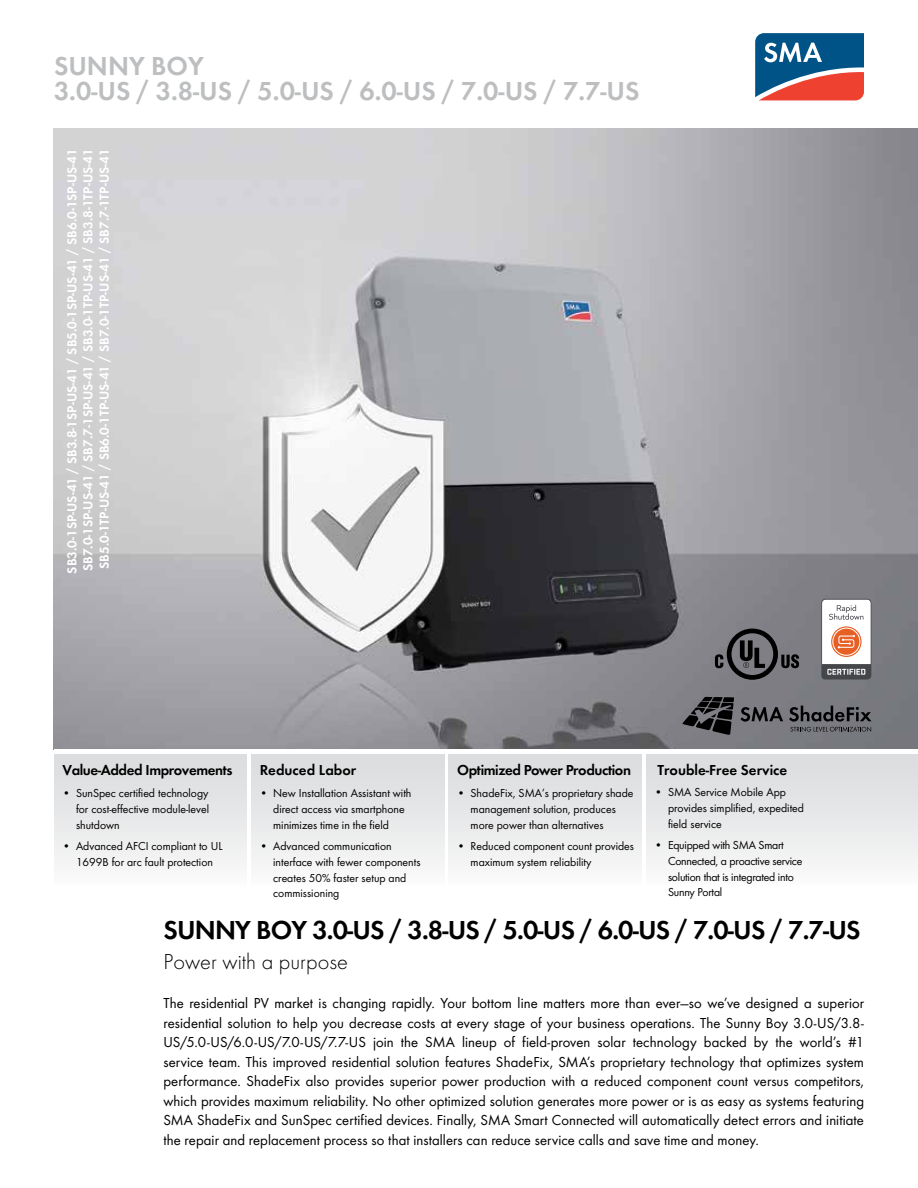
<style>
.page{position:relative;width:918px;height:1188px;background:#fff}
.page>*{position:absolute;margin:0;border:0;box-sizing:border-box;transform-origin:0 0}
.t1{font:600 27px "SMA Futura Global";letter-spacing:-.03em;color:#000}
.t2{font:600 27px/25.5px "SMA Futura Global";color:#bcbec0}
.t3{font:22.5px "SMA Futura Global Light";color:#000}
.t4{font:15px/19.5px "SMA Futura Global";letter-spacing:.005em;color:#000;text-align:justify}
.t5{font:600 15px "SMA Futura Global";letter-spacing:-.025em;color:#000}
.t6{font:600 15px "SMA Futura Global";color:#000}
.t7{font:600 13.5px/16.2px "SMA Futura Global";color:#fff;text-align:justify}
.t8{font:12px/15.8px "SMA Futura Global";color:#000}
.t9{font:12px/15.8px "SMA Futura Global";letter-spacing:-.02em;color:#000}
</style>
<div class="page">
<img style="left:54px;top:129px;width:864px;height:620px">
<div style="left:54px;top:752px;width:193px;height:135px;background:linear-gradient(to bottom,#d8dadb,#fafafa)"></div>
<div style="left:449px;top:752px;width:193px;height:135px;background:linear-gradient(to bottom,#d8dadb,#fafafa)"></div>
<div style="left:646px;top:752px;width:272px;height:135px;background:linear-gradient(to bottom,#d8dadb,#fafafa)"></div>
<div style="left:251px;top:752px;width:193px;height:135px;background:linear-gradient(to bottom,#d8dadb,#fafafa)"></div>
<svg style="left:715px;top:629px;width:84px;height:51px;background:#5a5a5e"></svg>
<hr style="left:54px;top:749px;width:864px;height:4px;background:#fff">
<svg style="left:821px;top:599px;width:50px;height:81px"></svg>
<svg style="left:683px;top:697px;width:51px;height:38px;background:#404043"></svg>
<svg style="left:789px;top:706px;width:82px;height:26px;background:#57575c"></svg>
<svg style="left:740px;top:707px;width:43px;height:15px"></svg>
<svg style="left:755px;top:33px;width:109px;height:67px;background:#666781"></svg>
<h1 class="t2" style="left:54px;top:53px;width:587px">SUNNY BOY<br>3.0-US / 3.8-US / 5.0-US / 6.0-US / 7.0-US / 7.7-US</h1>
<p class="t7" style="left:64px;top:574px;width:427px;rotate:-90deg">SB3.0-1SP-US-41 / SB3.8-1SP-US-41 / SB5.0-1SP-US-41 / SB6.0-1SP-US-41<br>SB7.0-1SP-US-41 / SB7.7-1SP-US-41 / SB3.0-1TP-US-41 / SB3.8-1TP-US-41<br>SB5.0-1TP-US-41 / SB6.0-1TP-US-41 / SB7.0-1TP-US-41 / SB7.7-1TP-US-41</p>
<p class="t5" style="left:63px;top:761px;width:171px">Value-Added Improvements</p>
<p class="t8" style="left:76px;top:785px;width:135px;text-align:justify;text-indent:-14px">• SunSpec certified technology for cost-effective module-level shutdown</p>
<p class="t8" style="left:63px;top:838px;width:162px;text-align:center">• Advanced AFCI compliant to UL<br>1699B for arc fault protection</p>
<p class="t6" style="left:260px;top:761px;width:98px">Reduced Labor</p>
<p class="t8" style="left:273px;top:785px;width:140px;text-indent:-14px">• New Installation Assistant with direct access via smartphone minimizes time in the field</p>
<p class="t8" style="left:273px;top:838px;width:149px;text-indent:-14px">• Advanced communication interface with fewer components creates 50% faster setup and commissioning</p>
<p class="t5" style="left:457px;top:761px;width:175px">Optimized Power Production</p>
<p class="t8" style="left:471px;top:785px;width:164px;text-indent:-14px">• ShadeFix, SMA’s proprietary shade management solution, produces more power than alternatives</p>
<p class="t8" style="left:471px;top:838px;width:165px;text-indent:-14px">• Reduced component count provides maximum system reliability</p>
<p class="t6" style="left:658px;top:761px;width:131px">Trouble-Free Service</p>
<p class="t8" style="left:668px;top:784px;width:138px;text-indent:-14px">• SMA Service Mobile App provides simplified, expedited field service</p>
<p class="t9" style="left:668px;top:837px;width:136px;text-indent:-14px">• Equipped with SMA Smart<br>Connected, a proactive service solution that is integrated into<br>Sunny Portal</p>
<h1 class="t1" style="left:163px;top:914px;width:699px">SUNNY BOY 3.0-US / 3.8-US / 5.0-US / 6.0-US / 7.0-US / 7.7-US</h1>
<h2 class="t3" style="left:163px;top:949px;width:186px">Power with a purpose</h2>
<p class="t4" style="left:163px;top:994px;width:702px">The residential PV market is changing rapidly. Your bottom line matters more than ever—so we’ve designed a superior residential solution to help you decrease costs at every stage of your business operations. The Sunny Boy 3.0-US/3.8- US/5.0-US/6.0-US/7.0-US/7.7-US join the SMA lineup of field-proven solar technology backed by the world’s #1 service team. This improved residential solution features ShadeFix, SMA’s proprietary technology that optimizes system performance. ShadeFix also provides superior power production with a reduced component count versus competitors, which provides maximum reliability. No other optimized solution generates more power or is as easy as systems featuring SMA ShadeFix and SunSpec certified devices. Finally, SMA Smart Connected will automatically detect errors and initiate the repair and replacement process so that installers can reduce service calls and save time and money.</p>
</div>
